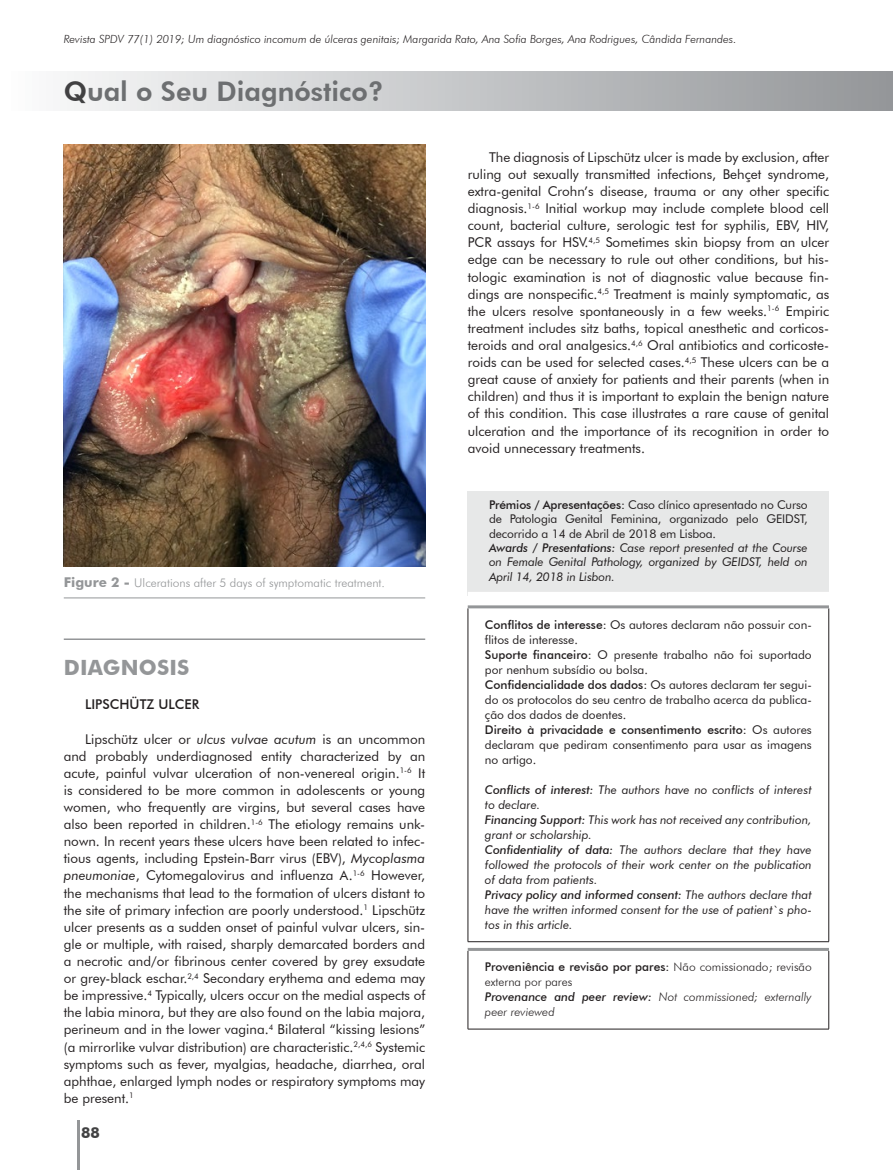
<style>
.page{position:relative;width:893px;height:1170px;background:#fff}
.page>*{position:absolute;margin:0;border:0;box-sizing:border-box;transform-origin:0 0}
.t1{font:800 27px "Futura BT";color:#6d6f71}
.t2{font:700 21px "Futura BT";letter-spacing:.01em;color:#949698}
.t3{font:700 15px "Futura BT";color:#414142}
.t4{font:13.5px/17.1px "Futura BT";color:#231f20;text-align:justify}
.t5{font:500 13.5px "Futura BT";color:#231f20}
.t6{font:12px/15px "Futura BT";color:#231f20}
.t7{font:italic 12px/15px "Futura BT";color:#231f20}
.t8{font:300 12px/15px "Futura BT";color:#231f20}
.t9{font:300 12px "Futura BT";color:#949698}
.t10{font:italic 300 11.25px "Futura BT";color:#231f20}
.s1{color:#414142}
.s2{font-weight:700;font-size:13.5px}
.s3{font-style:italic}
.s4{font-weight:500}
.s5{font-weight:500;font-style:italic}
</style>
<div class="page">
<hr style="left:77px;top:1120px;width:3px;height:49px;background:#949698">
<div style="left:0;top:72px;width:893px;height:38px;background:linear-gradient(to right,#fdfdfd,#939598)"></div>
<hr style="left:64px;top:638px;width:361px;height:2px;background:#949698">
<div style="left:468px;top:491px;width:361px;height:104px;background:#e7e8e8"></div>
<div style="left:468px;top:592px;width:361px;height:7px;background:#fff"></div>
<hr style="left:468px;top:608px;width:1px;height:333px;background:#231f20">
<hr style="left:828px;top:608px;width:1px;height:333px;background:#231f20">
<hr style="left:468px;top:941px;width:361px;height:1px;background:#231f20">
<hr style="left:468px;top:605px;width:361px;height:3px;background:#949698">
<hr style="left:468px;top:950px;width:1px;height:78px;background:#231f20">
<hr style="left:828px;top:950px;width:1px;height:78px;background:#231f20">
<hr style="left:468px;top:1028px;width:361px;height:1px;background:#231f20">
<hr style="left:468px;top:947px;width:361px;height:3px;background:#949698">
<hr style="left:64px;top:597px;width:361px;height:1px;background:#949698">
<img style="left:64px;top:144px;width:361px;height:422px">
<p class="t10" style="left:64px;top:32px;width:674px">Revista SPDV 77(1) 2019; Um diagnóstico incomum de úlceras genitais; Margarida Rato, Ana Sofia Borges, Ana Rodrigues, Cândida Fernandes.</p>
<h1 class="t1" style="left:64px;top:75px;width:321px"><span class="s1">Q</span>ual o Seu Diagnóstico?</h1>
<p class="t9" style="left:64px;top:575px;width:323px"><span class="s2">Figure 2 -</span> Ulcerations after 5 days of symptomatic treatment.</p>
<h2 class="t2" style="left:64px;top:654px;width:127px">DIAGNOSIS</h2>
<p class="t5" style="left:85px;top:696px;width:116px">LIPSCHÜTZ ULCER</p>
<p class="t4" style="left:64px;top:730px;width:363px;text-indent:21px">Lipschütz ulcer or <span class="s3">ulcus vulvae acutum</span> is an uncommon and probably underdiagnosed entity characterized by an acute, painful vulvar ulceration of non-venereal origin.<sup>1-6</sup> It is considered to be more common in adolescents or young women, who frequently are virgins, but several cases have also been reported in children.<sup>1-6</sup> The etiology remains unk&shy;nown. In recent years these ulcers have been related to infec&shy;tious agents, including Epstein-Barr virus (EBV), <span class="s3">Mycoplasma pneumoniae</span>, Cytomegalovirus and influenza A.<sup>1-6</sup> However, the mechanisms that lead to the formation of ulcers distant to the site of primary infection are poorly understood.<sup>1</sup> Lipschütz ulcer presents as a sudden onset of painful vulvar ulcers, sin&shy;gle or multiple, with raised, sharply demarcated borders and a necrotic and/or fibrinous center covered by grey exsudate or grey-black eschar.<sup>2,4</sup> Secondary erythema and edema may be impressive.<sup>4</sup> Typically, ulcers occur on the medial aspects of the labia minora, but they are also found on the labia majora, perineum and in the lower vagina.<sup>4</sup> Bilateral “kissing lesions” (a mirrorlike vulvar distribution) are characteristic.<sup>2,4,6</sup> Systemic symptoms such as fever, myalgias, headache, diarrhea, oral aphthae, enlarged lymph nodes or respiratory symptoms may be present.<sup>1</sup></p>
<p class="t3" style="left:81px;top:1123px;width:20px">88</p>
<p class="t4" style="left:468px;top:148px;width:363px;text-indent:21px">The diagnosis of Lipschütz ulcer is made by exclusion, after ruling out sexually transmitted infections, Behçet syndrome, extra-genital Crohn’s disease, trauma or any other specific diagnosis.<sup>1-6</sup> Initial workup may include complete blood cell count, bacterial culture, serologic test for syphilis, EBV, HIV, PCR assays for HSV.<sup>4,5</sup> Sometimes skin biopsy from an ulcer edge can be necessary to rule out other conditions, but his&shy;tologic examination is not of diagnostic value because fin&shy;dings are nonspecific.<sup>4,5</sup> Treatment is mainly symptomatic, as the ulcers resolve spontaneously in a few weeks.<sup>1-6</sup> Empiric treatment includes sitz baths, topical anesthetic and corticos&shy;teroids and oral analgesics.<sup>4,6</sup> Oral antibiotics and corticoste&shy;roids can be used for selected cases.<sup>4,5</sup> These ulcers can be a great cause of anxiety for patients and their parents (when in children) and thus it is important to explain the benign nature of this condition. This case illustrates a rare cause of genital ulceration and the importance of its recognition in order to avoid unnecessary treatments.</p>
<p class="t6" style="left:489px;top:497px;width:320px;line-height:14.4px"><span class="s4">Prémios / Apresentações:</span> Caso clínico apresentado no Curso de Patologia Genital Feminina, organizado pelo GEIDST, decorrido a 14 de Abril de 2018 em Lisboa.<br><span class="s5">Awards / Presentations:</span> <span class="s3">Case report presented at the Course on Female Genital Pathology, organized by GEIDST, held on April 14, 2018 in Lisbon.</span></p>
<p class="t6" style="left:485px;top:617px;width:328px"><span class="s4">Conflitos de interesse:</span> Os autores declaram não possuir con&shy;flitos de interesse.<br><span class="s4">Suporte financeiro:</span> O presente trabalho não foi suportado por nenhum subsídio ou bolsa.<br><span class="s4">Confidencialidade dos dados:</span> Os autores declaram ter segui&shy;do os protocolos do seu centro de trabalho acerca da publica&shy;ção dos dados de doentes.<br><span class="s4">Direito à privacidade e consentimento escrito:</span> Os autores declaram que pediram consentimento para usar as imagens no artigo.</p>
<p class="t7" style="left:485px;top:782px;width:328px"><span class="s4">Conflicts of interest:</span> The authors have no conflicts of interest to declare.<br><span class="s4">Financing Support:</span> This work has not received any contribution, grant or scholarship.<br><span class="s4">Confidentiality of data:</span> The authors declare that they have followed the protocols of their work center on the publication of data from patients.<br><span class="s4">Privacy policy and informed consent:</span> The authors declare that have the written informed consent for the use of patient`s pho&shy;tos in this article.</p>
<p class="t8" style="left:485px;top:959px;width:328px"><span class="s4">Proveniência e revisão por pares:</span> Não comissionado; revisão externa por pares<br><span class="s5">Provenance and peer review:</span> <span class="s3">Not commissioned; externally peer reviewed</span></p>
</div>
